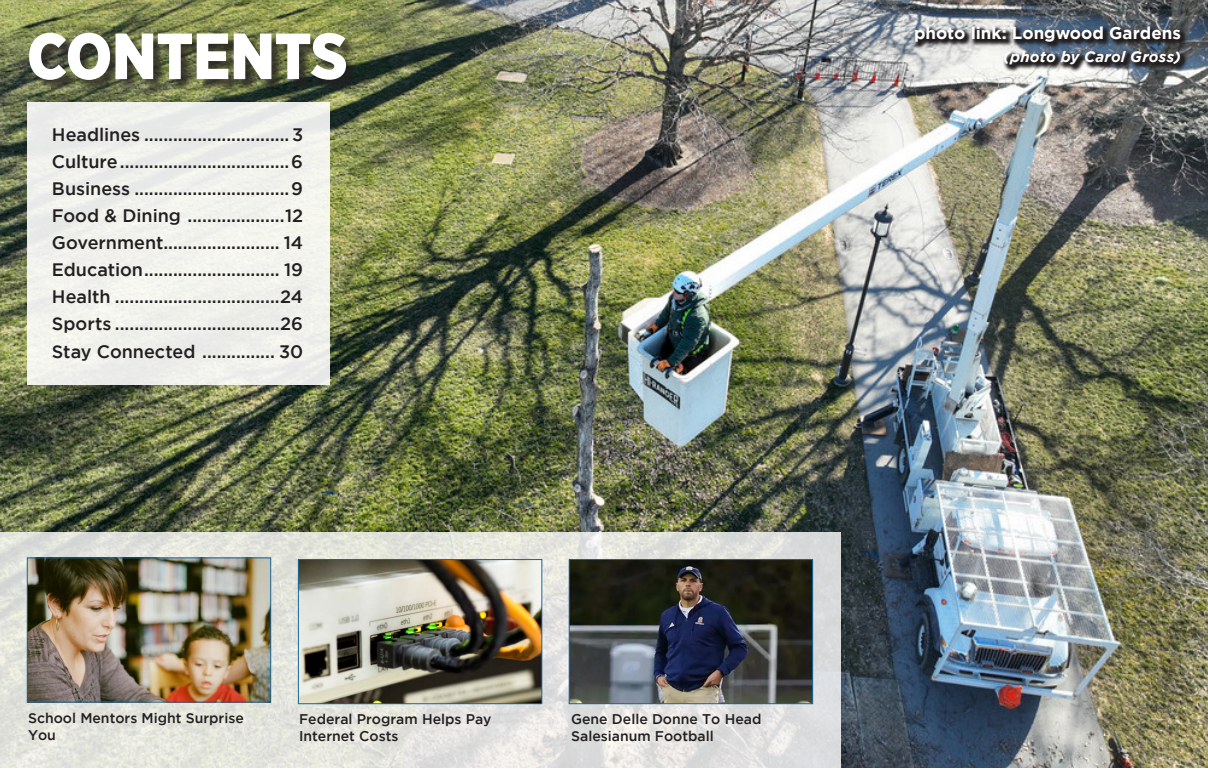
<style>
.page{position:relative;width:1208px;height:769px;background:#fff}
.page>*{position:absolute;margin:0;border:0;box-sizing:border-box;transform-origin:0 0}
.t1{font:900 65px "Gotham Narrow";color:#fff}
.t2{font:500 18px "Gotham";color:#231f20}
.t3{font:700 17px "Gotham";color:#fff}
.t4{font:italic 700 15px "Gotham";letter-spacing:.015em;color:#fff}
.t5{font:500 14px/16.8px "Gotham";color:#231f20}
</style>
<div class="page">
<img style="left:0;top:0;width:1207px;height:767px">
<div style="left:31px;top:35px;width:327px;height:57px;background:#231f20;opacity:.75"></div>
<div style="left:27px;top:102px;width:302px;height:282px;background:#f0f1ec"></div>
<svg style="left:0;top:531px;width:840px;height:237px;background:#dfe0dc"></svg>
<img style="left:300px;top:561px;width:240px;height:140px">
<div style="left:298px;top:559px;width:244px;height:144px;border:1px solid #17689a"></div>
<img style="left:29px;top:559px;width:240px;height:141px">
<div style="left:27px;top:557px;width:244px;height:145px;border:1px solid #17689a"></div>
<img style="left:571px;top:561px;width:239px;height:140px">
<div style="left:569px;top:559px;width:243px;height:144px;border:1px solid #17689a"></div>
<svg style="left:913px;top:25px;width:275px;height:48px;background:#707479"></svg>
<p class="t1" style="left:27px;top:13px;width:322px">CONTENTS</p>
<p class="t2" style="left:52px;top:124px;width:253px">Headlines ..............................3</p>
<p class="t2" style="left:52px;top:151px;width:252px">Culture...................................6</p>
<p class="t2" style="left:52px;top:178px;width:252px">Business ................................9</p>
<p class="t2" style="left:52px;top:205px;width:252px">Food &amp; Dining ....................12</p>
<p class="t2" style="left:52px;top:232px;width:252px">Government........................ 14</p>
<p class="t2" style="left:52px;top:259px;width:252px">Education............................ 19</p>
<p class="t2" style="left:52px;top:286px;width:253px">Health ..................................24</p>
<p class="t2" style="left:52px;top:313px;width:252px">Sports ..................................26</p>
<p class="t2" style="left:52px;top:340px;width:253px">Stay Connected ............... 30</p>
<p class="t5" style="left:28px;top:708px;width:217px">School Mentors Might Surprise<br>You</p>
<p class="t5" style="left:571px;top:710px;width:192px">Gene Delle Donne To Head<br>Salesianum Football</p>
<p class="t5" style="left:299px;top:710px;width:194px">Federal Program Helps Pay<br>Internet Costs</p>
<p class="t3" style="left:913px;top:24px;width:268px">photo link: Longwood Gardens</p>
<p class="t4" style="left:1003px;top:48px;width:179px">(photo by Carol Gross)</p>
</div>
